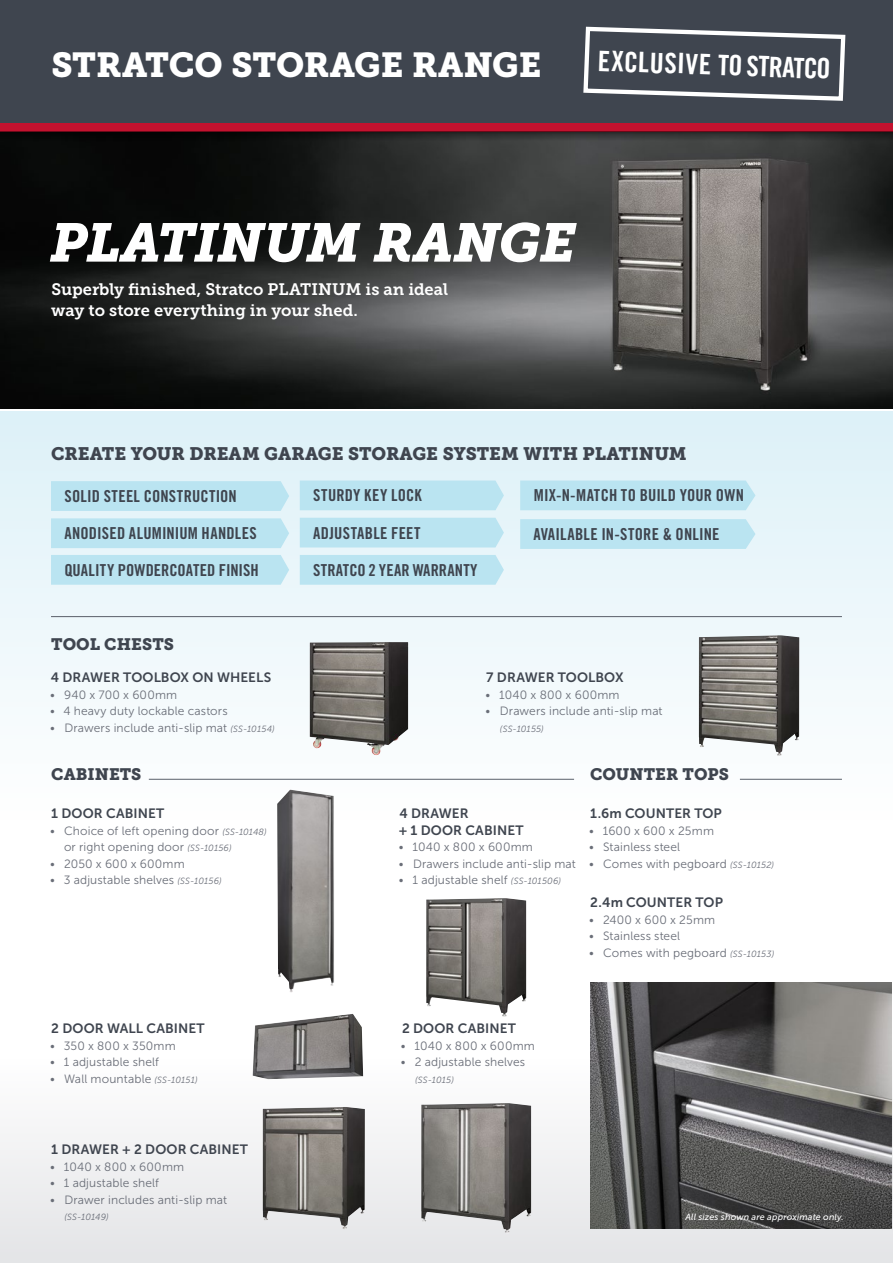
<style>
.page{position:relative;width:893px;height:1263px;background:#fff}
.page>*{position:absolute;margin:0;border:0;box-sizing:border-box;transform-origin:0 0}
.t1{font:italic 54px "Museo Slab 900";letter-spacing:-.01em;color:#fff}
.t2{font:34.5px "Museo Slab 900";letter-spacing:-.005em;color:#fff}
.t3{font:28.2px "Trade Gothic LT Std Bd Cn 20";color:#fff}
.t4{font:18px "Museo Slab 900";color:#3f454f}
.t5{font:16.5px "Trade Gothic LT Std Bd Cn 20";letter-spacing:.01em;color:#3f454f}
.t6{font:16.5px/21px "Museo Slab 700";color:#fff}
.t7{font:16.5px "Museo Slab 900";color:#3f454f}
.t8{font:13.5px/16.5px "Museo Sans 700";letter-spacing:.01em;color:#3f454f}
.t9{font:12px/16.5px "Museo Sans 300";letter-spacing:.015em;color:#6a6e78}
.t10{font:italic 9px "Museo Sans 500";letter-spacing:.02em;color:#fff}
.t11{font:italic 9px "Museo Sans 300";letter-spacing:.005em;color:#6a6e78}
.s1{font-style:italic;font-size:9px}
</style>
<div class="page">
<img style="left:0;top:140px;width:893px;height:268px">
<div style="left:0;top:411px;width:893px;height:409px;background:linear-gradient(to bottom,#dcf0f7,#fefefe)"></div>
<div style="left:0;top:1059px;width:893px;height:204px;background:linear-gradient(to bottom,#fefefe,#e3e4e6)"></div>
<div style="left:0;top:0;width:893px;height:123px;background:#3f454f"></div>
<div style="left:0;top:123px;width:893px;height:9px;background:#c4122f"></div>
<img style="left:277px;top:790px;width:57px;height:202px">
<img style="left:263px;top:1107px;width:102px;height:122px">
<img style="left:426px;top:898px;width:100px;height:119px">
<img style="left:421px;top:1103px;width:110px;height:130px">
<img style="left:253px;top:1014px;width:110px;height:65px">
<img style="left:310px;top:642px;width:98px;height:113px">
<img style="left:699px;top:635px;width:100px;height:121px">
<div style="left:51px;top:481px;width:238px;height:30px;background:#bae4f1"></div>
<div style="left:51px;top:518px;width:238px;height:30px;background:#bae4f1"></div>
<div style="left:51px;top:555px;width:238px;height:30px;background:#bae4f1"></div>
<div style="left:300px;top:480px;width:204px;height:30px;background:#bae4f1"></div>
<div style="left:520px;top:480px;width:235px;height:30px;background:#bae4f1"></div>
<div style="left:520px;top:519px;width:235px;height:30px;background:#bae4f1"></div>
<div style="left:300px;top:518px;width:204px;height:29px;background:#bae4f1"></div>
<div style="left:300px;top:555px;width:204px;height:30px;background:#bae4f1"></div>
<img style="left:590px;top:982px;width:302px;height:247px">
<hr style="left:149px;top:779px;width:425px;height:1px;background:#5a606a">
<hr style="left:740px;top:779px;width:102px;height:1px;background:#5a606a">
<hr style="left:51px;top:616px;width:791px;height:1px;background:#5a606a">
<svg style="left:583px;top:26px;width:263px;height:75px"></svg>
<svg style="left:0;top:132px;width:893px;height:8px;background:#1e201f"></svg>
<h2 class="t2" style="left:51px;top:45px;width:491px">STRATCO STORAGE RANGE</h2>
<h3 class="t3" style="left:598px;top:44px;width:234px;rotate:2deg">EXCLUSIVE TO STRATCO</h3>
<h1 class="t1" style="left:50px;top:212px;width:527px">PLATINUM RANGE</h1>
<h3 class="t6" style="left:51px;top:279px;width:398px">Superbly finished, Stratco PLATINUM is an ideal way to store everything in your shed.</h3>
<h3 class="t4" style="left:51px;top:443px;width:637px">CREATE YOUR DREAM GARAGE STORAGE SYSTEM WITH PLATINUM</h3>
<h3 class="t5" style="left:65px;top:486px;width:174px">SOLID STEEL CONSTRUCTION</h3>
<h3 class="t5" style="left:64px;top:523px;width:194px">ANODISED ALUMINIUM HANDLES</h3>
<h3 class="t5" style="left:64px;top:560px;width:196px">QUALITY POWDERCOATED FINISH</h3>
<h3 class="t7" style="left:51px;top:635px;width:124px">TOOL CHESTS</h3>
<p class="t8" style="left:51px;top:669px;width:222px">4 DRAWER TOOLBOX ON WHEELS</p>
<p class="t9" style="left:50px;top:686px;width:129px">• 940 x 700 x 600mm</p>
<p class="t9" style="left:50px;top:703px;width:179px">• 4 heavy duty lockable castors</p>
<p class="t9" style="left:50px;top:719px;width:226px">• Drawers include anti-slip mat <span class="s1">(SS-10154)</span></p>
<h3 class="t7" style="left:51px;top:764px;width:92px">CABINETS</h3>
<p class="t8" style="left:51px;top:805px;width:115px">1 DOOR CABINET</p>
<p class="t9" style="left:64px;top:822px;width:204px;text-indent:-14px">• Choice of left opening door <span class="s1">(SS-10148) </span>or right opening door <span class="s1">(SS-10156)</span></p>
<p class="t9" style="left:50px;top:855px;width:136px">• 2050 x 600 x 600mm</p>
<p class="t9" style="left:50px;top:872px;width:173px">• 3 adjustable shelves <span class="s1">(SS-10156)</span></p>
<p class="t8" style="left:51px;top:1020px;width:155px">2 DOOR WALL CABINET</p>
<p class="t9" style="left:50px;top:1037px;width:127px">• 350 x 800 x 350mm</p>
<p class="t9" style="left:50px;top:1054px;width:110px">• 1 adjustable shelf</p>
<p class="t9" style="left:50px;top:1070px;width:149px">• Wall mountable <span class="s1">(SS-10151)</span></p>
<p class="t8" style="left:51px;top:1141px;width:198px">1 DRAWER + 2 DOOR CABINET</p>
<p class="t9" style="left:50px;top:1158px;width:135px">• 1040 x 800 x 600mm</p>
<p class="t9" style="left:50px;top:1175px;width:110px">• 1 adjustable shelf</p>
<p class="t9" style="left:50px;top:1191px;width:178px">• Drawer includes anti-slip mat</p>
<p class="t11" style="left:65px;top:1212px;width:46px">(SS-10149)</p>
<h3 class="t5" style="left:313px;top:485px;width:110px">STURDY KEY LOCK</h3>
<h3 class="t5" style="left:534px;top:485px;width:212px">MIX-N-MATCH TO BUILD YOUR OWN</h3>
<h3 class="t5" style="left:533px;top:524px;width:187px">AVAILABLE IN-STORE &amp; ONLINE</h3>
<h3 class="t5" style="left:313px;top:523px;width:109px">ADJUSTABLE FEET</h3>
<h3 class="t5" style="left:313px;top:560px;width:166px">STRATCO 2 YEAR WARRANTY</h3>
<p class="t8" style="left:486px;top:669px;width:139px">7 DRAWER TOOLBOX</p>
<p class="t9" style="left:486px;top:686px;width:135px">• 1040 x 800 x 600mm</p>
<p class="t9" style="left:486px;top:703px;width:178px">• Drawers include anti-slip mat</p>
<p class="t11" style="left:500px;top:723px;width:45px">(SS-10155)</p>
<p class="t8" style="left:399px;top:805px;width:126px">4 DRAWER<br>+ 1 DOOR CABINET</p>
<p class="t9" style="left:399px;top:839px;width:135px">• 1040 x 800 x 600mm</p>
<p class="t9" style="left:399px;top:855px;width:178px">• Drawers include anti-slip mat</p>
<p class="t9" style="left:399px;top:872px;width:164px">• 1 adjustable shelf <span class="s1">(SS-101506)</span></p>
<h3 class="t7" style="left:590px;top:764px;width:140px">COUNTER TOPS</h3>
<p class="t8" style="left:590px;top:805px;width:133px">1.6m COUNTER TOP</p>
<p class="t9" style="left:589px;top:822px;width:126px">• 1600 x 600 x 25mm</p>
<p class="t9" style="left:589px;top:839px;width:93px">• Stainless steel</p>
<p class="t9" style="left:589px;top:855px;width:187px">• Comes with pegboard <span class="s1">(SS-10152)</span></p>
<p class="t8" style="left:590px;top:894px;width:134px">2.4m COUNTER TOP</p>
<p class="t9" style="left:589px;top:912px;width:128px">• 2400 x 600 x 25mm</p>
<p class="t9" style="left:589px;top:928px;width:93px">• Stainless steel</p>
<p class="t9" style="left:589px;top:945px;width:187px">• Comes with pegboard <span class="s1">(SS-10153)</span></p>
<p class="t8" style="left:402px;top:1020px;width:115px">2 DOOR CABINET</p>
<p class="t9" style="left:401px;top:1037px;width:135px">• 1040 x 800 x 600mm</p>
<p class="t9" style="left:401px;top:1054px;width:126px">• 2 adjustable shelves</p>
<p class="t11" style="left:415px;top:1075px;width:40px">(SS-1015)</p>
<p class="t10" style="left:685px;top:1212px;width:160px">All sizes shown are approximate only.</p>
</div>
